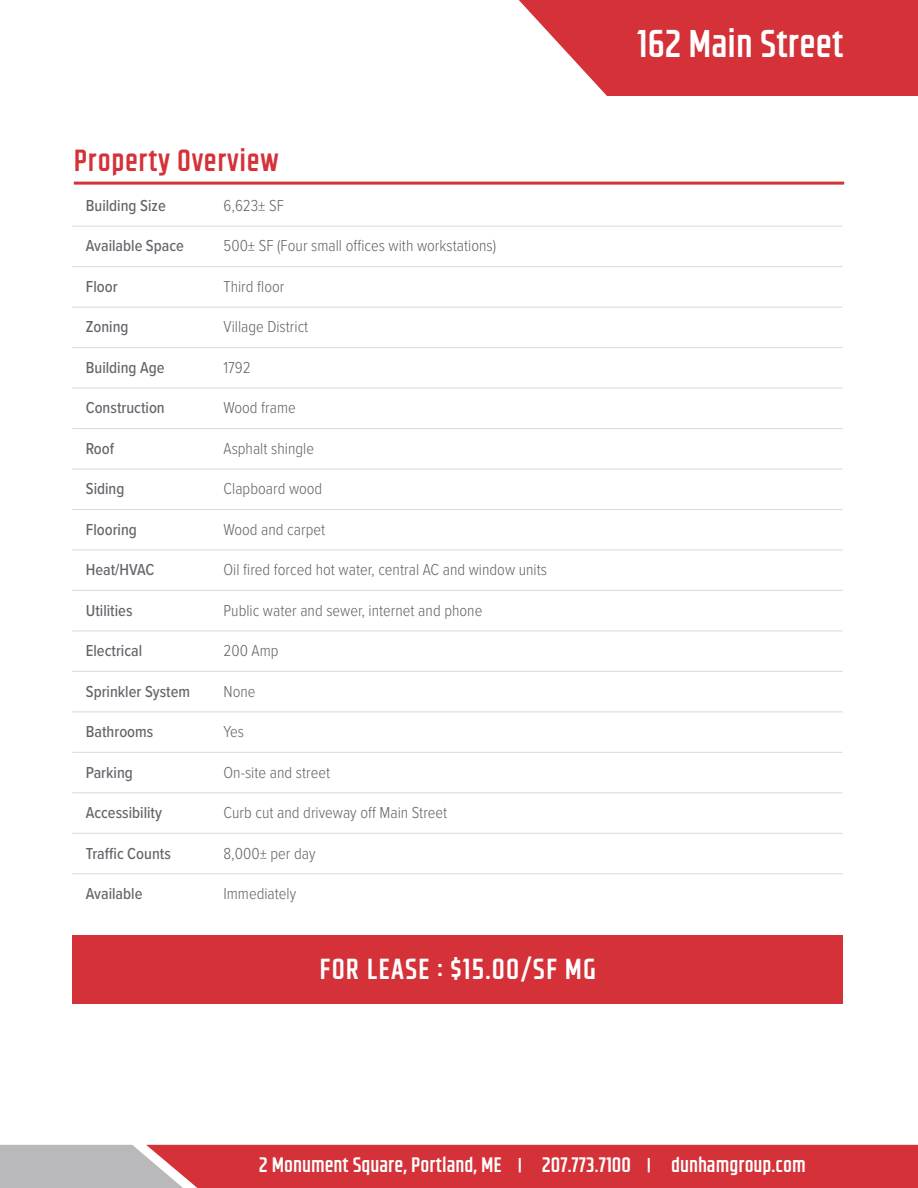
<style>
.page{position:relative;width:918px;height:1188px;background:#fff}
.page>*{position:absolute;margin:0;border:0;box-sizing:border-box;transform-origin:0 0}
.t1{font:700 36px "CC Space Race";color:#fff}
.t2{font:700 28.5px "CC Space Race";letter-spacing:.02em;color:#d43238}
.t3{font:700 27px "CC Space Race";letter-spacing:.04em;color:#fff}
.t4{font:700 19.5px "CC Space Race";color:#fff}
.t5{font:300 16.5px "Proxima Nova Cond";color:#62656a}
.t6{font:500 16.5px "Proxima Nova Cond";color:#62656a}
.s1{font-family:"Proxima Nova Extrabld";font-weight:400;font-size:20.4px}
</style>
<div class="page">
<svg style="left:519px;top:0;width:399px;height:96px;background:#d8494e"></svg>
<hr style="left:72px;top:226px;width:771px;height:1px;background:#dddcde">
<hr style="left:72px;top:266px;width:771px;height:1px;background:#dddcde">
<hr style="left:72px;top:307px;width:771px;height:1px;background:#dddcde">
<hr style="left:72px;top:347px;width:771px;height:1px;background:#dddcde">
<hr style="left:72px;top:388px;width:771px;height:1px;background:#dddcde">
<hr style="left:72px;top:428px;width:771px;height:1px;background:#dddcde">
<hr style="left:72px;top:630px;width:771px;height:1px;background:#dddcde">
<hr style="left:72px;top:468px;width:771px;height:2px;background:#dddcde">
<hr style="left:72px;top:671px;width:771px;height:1px;background:#dddcde">
<hr style="left:72px;top:509px;width:771px;height:1px;background:#dddcde">
<hr style="left:72px;top:711px;width:771px;height:1px;background:#dddcde">
<hr style="left:72px;top:549px;width:771px;height:2px;background:#dddcde">
<hr style="left:72px;top:752px;width:771px;height:1px;background:#dddcde">
<hr style="left:72px;top:833px;width:771px;height:1px;background:#dddcde">
<hr style="left:72px;top:590px;width:771px;height:1px;background:#dddcde">
<hr style="left:72px;top:792px;width:771px;height:1px;background:#dddcde">
<hr style="left:72px;top:873px;width:771px;height:1px;background:#dddcde">
<div style="left:72px;top:935px;width:771px;height:68px;background:#d43238"></div>
<hr style="left:74px;top:182px;width:770px;height:3px;background:#d43238">
<svg style="left:0;top:1145px;width:918px;height:43px;background:#cf4c52"></svg>
<p class="t2" style="left:74px;top:138px;width:206px">Property Overview</p>
<p class="t6" style="left:86px;top:193px;width:81px">Building Size</p>
<p class="t6" style="left:86px;top:234px;width:100px">Available Space</p>
<p class="t6" style="left:86px;top:274px;width:33px">Floor</p>
<p class="t6" style="left:86px;top:315px;width:44px">Zoning</p>
<p class="t6" style="left:86px;top:355px;width:80px">Building Age</p>
<p class="t6" style="left:86px;top:396px;width:81px">Construction</p>
<p class="t6" style="left:86px;top:436px;width:30px">Roof</p>
<p class="t6" style="left:86px;top:477px;width:40px">Siding</p>
<p class="t6" style="left:86px;top:517px;width:53px">Flooring</p>
<p class="t6" style="left:86px;top:558px;width:70px">Heat/HVAC</p>
<p class="t6" style="left:86px;top:598px;width:48px">Utilities</p>
<p class="t6" style="left:86px;top:639px;width:58px">Electrical</p>
<p class="t6" style="left:86px;top:679px;width:106px">Sprinkler System</p>
<p class="t6" style="left:86px;top:720px;width:69px">Bathrooms</p>
<p class="t6" style="left:86px;top:760px;width:49px">Parking</p>
<p class="t6" style="left:86px;top:801px;width:78px">Accessibility</p>
<p class="t6" style="left:86px;top:841px;width:87px">Traffic Counts</p>
<p class="t6" style="left:86px;top:882px;width:58px">Available</p>
<p class="t5" style="left:224px;top:193px;width:62px">6,623± SF</p>
<p class="t5" style="left:224px;top:234px;width:274px">500± SF (Four small offices with workstations)</p>
<p class="t5" style="left:224px;top:274px;width:62px">Third floor</p>
<p class="t5" style="left:224px;top:315px;width:86px">Village District</p>
<p class="t5" style="left:224px;top:355px;width:29px">1792</p>
<p class="t5" style="left:224px;top:396px;width:74px">Wood frame</p>
<p class="t5" style="left:224px;top:436px;width:92px">Asphalt shingle</p>
<p class="t5" style="left:224px;top:477px;width:100px">Clapboard wood</p>
<p class="t5" style="left:224px;top:517px;width:103px">Wood and carpet</p>
<p class="t5" style="left:224px;top:558px;width:325px">Oil fired forced hot water, central AC and window units</p>
<p class="t5" style="left:224px;top:598px;width:260px">Public water and sewer, internet and phone</p>
<p class="t5" style="left:224px;top:639px;width:56px">200 Amp</p>
<p class="t5" style="left:224px;top:679px;width:33px">None</p>
<p class="t5" style="left:224px;top:720px;width:22px">Yes</p>
<p class="t5" style="left:224px;top:760px;width:108px">On-site and street</p>
<p class="t5" style="left:224px;top:801px;width:225px">Curb cut and driveway off Main Street</p>
<p class="t5" style="left:224px;top:841px;width:94px">8,000± per day</p>
<p class="t5" style="left:224px;top:882px;width:74px">Immediately</p>
<p class="t3" style="left:320px;top:948px;width:278px">FOR LEASE : $15.00/SF MG</p>
<p class="t1" style="left:637px;top:15px;width:208px">162 Main Street</p>
<p class="t4" style="left:259px;top:1149px;width:549px">2 Monument Square, Portland, ME <span class="s1">|</span> 207.773.7100 <span class="s1">|</span> dunhamgroup.com</p>
</div>
